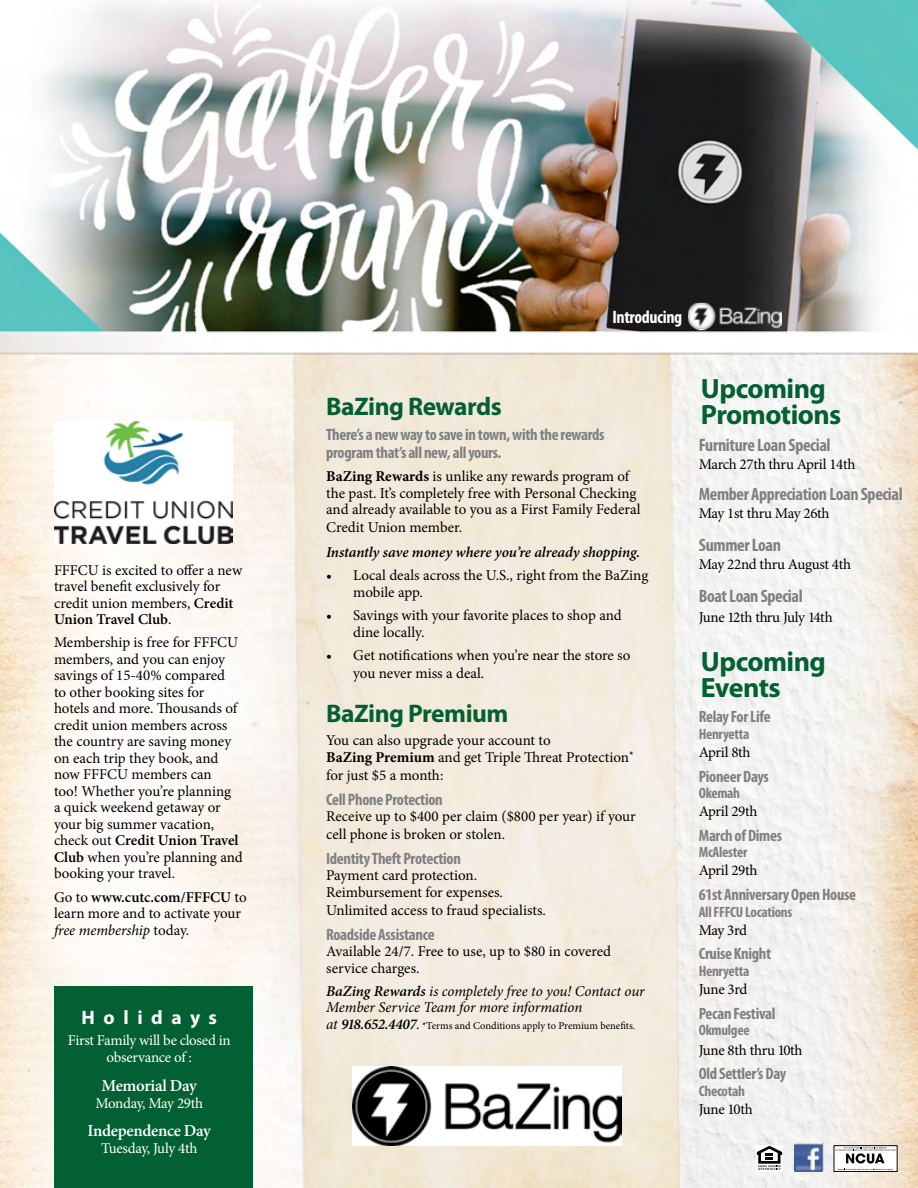
<style>
.page{position:relative;width:918px;height:1188px;background:#fff}
.page>*{position:absolute;margin:0;border:0;box-sizing:border-box;transform-origin:0 0}
.t1{font:700 28.05px/25.8px "Myriad Pro";letter-spacing:-.02em;color:#026032}
.t2{font:700 25.5px "Myriad Pro";letter-spacing:-.02em;color:#026032}
.t3{font:700 19.5px "Myriad Pro";letter-spacing:.44em;color:#fff}
.t4{font:700 condensed 18px "Myriad Pro";letter-spacing:-.02em;color:#7e8083}
.t5{font:700 condensed 18px "Myriad Pro";letter-spacing:-.02em;color:#fff}
.t6{font:600 16.65px "Minion Pro";letter-spacing:-.02em;color:#fff}
.t7{font:700 condensed 16.5px/18px "Myriad Pro";letter-spacing:-.02em;color:#7e8083}
.t8{font:15px/16.5px "Minion Pro";letter-spacing:-.005em;color:#000}
.t9{font:italic 15px/16.5px "Minion Pro";letter-spacing:-.01em;color:#000}
.t10{font:15px/16.6px "Minion Pro";letter-spacing:-.02em;color:#fff;text-align:center}
.t11{font:700 condensed 15px "Myriad Pro";letter-spacing:-.02em;color:#7e8083}
.t12{font:italic 600 15px "Minion Pro";letter-spacing:-.01em;color:#000}
.t13{font:10.5px "Minion Pro";letter-spacing:-.005em;color:#000}
.s1{font-weight:600}
.s2{font-style:italic}
.s3{font-weight:700}
.s4{font-style:italic;font-size:15px}
.s5{font-weight:600;font-style:italic;font-size:15px}
</style>
<div class="page">
<img style="left:0;top:0;width:918px;height:1188px">
<div style="left:54px;top:986px;width:199px;height:202px;background:#026032"></div>
<div style="left:834px;top:1145px;width:63px;height:27px;border:1px solid #000"></div>
<svg style="left:835px;top:1147px;width:61px;height:24px"></svg>
<div style="left:756px;top:1145px;width:27px;height:27px;background:#fff"></div>
<svg style="left:757px;top:1146px;width:25px;height:24px"></svg>
<img style="left:795px;top:1143px;width:29px;height:29px">
<img style="left:688px;top:302px;width:94px;height:28px">
<img style="left:54px;top:421px;width:179px;height:123px">
<img style="left:352px;top:1066px;width:270px;height:79px">
<p class="t8" style="left:54px;top:562px;width:190px">FFFCU is excited to offer a new travel benefit exclusively for credit union members, <span class="s1">Credit<br>Union Travel Club</span>.</p>
<p class="t8" style="left:54px;top:634px;width:190px">Membership is free for FFFCU members, and you can enjoy savings of 15-40% compared<br>to other booking sites for hotels and more. Thousands of credit union members across the country are saving money on each trip they book, and now FFFCU members can<br>too! Whether you’re planning<br>a quick weekend getaway or your big summer vacation, check out <span class="s1">Credit Union Travel<br>Club</span> when you’re planning and booking your travel.</p>
<p class="t8" style="left:54px;top:889px;width:194px">Go to <span class="s1">www.cutc.com/FFFCU</span> to learn more and to activate your <span class="s2">free membership</span> today.</p>
<h3 class="t3" style="left:82px;top:1005px;width:137px">Holidays</h3>
<p class="t10" style="left:68px;top:1032px;width:164px">First Family will be closed in observance of :</p>
<p class="t6" style="left:102px;top:1074px;width:97px">Memorial Day</p>
<p class="t10" style="left:95px;top:1094px;width:109px">Monday, May 29th</p>
<p class="t6" style="left:88px;top:1119px;width:125px">Independence Day</p>
<p class="t10" style="left:101px;top:1140px;width:98px">Tuesday, July 4th</p>
<p class="t5" style="left:612px;top:306px;width:71px">Introducing</p>
<h2 class="t2" style="left:326px;top:390px;width:177px">BaZing Rewards</h2>
<p class="t7" style="left:326px;top:425px;width:280px">There’s a new way to save in town, with the rewards program that’s all new, all yours.</p>
<p class="t8" style="left:326px;top:469px;width:316px"><span class="s3">BaZing Rewards</span> is unlike any rewards program of the past. It’s completely free with Personal Checking and already available to you as a First Family Federal</p>
<p class="t8" style="left:326px;top:520px;width:138px">Credit Union member.</p>
<p class="t12" style="left:326px;top:542px;width:316px">Instantly save money where you’re already shopping.</p>
<p class="t8" style="left:353px;top:568px;width:297px;text-indent:-27px">• Local deals across the U.S., right from the BaZing mobile app.</p>
<p class="t8" style="left:353px;top:607px;width:270px;text-indent:-27px">• Savings with your favorite places to shop and dine locally.</p>
<p class="t8" style="left:353px;top:646px;width:279px;line-height:18px;text-indent:-27px">• Get notifications when you’re near the store so you never miss a deal.</p>
<h2 class="t2" style="left:326px;top:697px;width:184px">BaZing Premium</h2>
<p class="t8" style="left:326px;top:733px;width:309px">You can also upgrade your account to<br><span class="s3">BaZing Premium</span> and get Triple Threat Protection<sup>*</sup></p>
<p class="t8" style="left:326px;top:767px;width:119px">for just $5 a month:</p>
<p class="t7" style="left:326px;top:790px;width:118px">Cell Phone Protection</p>
<p class="t8" style="left:326px;top:808px;width:311px;line-height:18px">Receive up to $400 per claim ($800 per year) if your cell phone is broken or stolen.</p>
<p class="t7" style="left:326px;top:849px;width:136px">Identity Theft Protection</p>
<p class="t8" style="left:326px;top:868px;width:178px">Payment card protection.<br>Reimbursement for expenses.</p>
<p class="t8" style="left:326px;top:902px;width:221px">Unlimited access to fraud specialists.</p>
<p class="t7" style="left:326px;top:925px;width:110px">Roadside Assistance</p>
<p class="t8" style="left:326px;top:943px;width:287px">Available 24/7. Free to use, up to $80 in covered service charges.</p>
<p class="t9" style="left:326px;top:983px;width:320px"><span class="s1">BaZing Rewards</span> is completely free to you! Contact our<br>Member Service Team for more information</p>
<p class="t13" style="left:326px;top:1019px;width:311px"><span class="s4">at</span> <span class="s5">918.652.4407</span><span class="s4">.</span> *Terms and Conditions apply to Premium benefits.</p>
<h1 class="t1" style="left:701px;top:375px;width:142px">Upcoming<br>Promotions</h1>
<p class="t4" style="left:699px;top:434px;width:133px">Furniture Loan Special</p>
<p class="t8" style="left:699px;top:456px;width:158px">March 27th thru April 14th</p>
<p class="t4" style="left:699px;top:483px;width:206px">Member Appreciation Loan Special</p>
<p class="t8" style="left:699px;top:505px;width:132px">May 1st thru May 26th</p>
<p class="t4" style="left:699px;top:534px;width:84px">Summer Loan</p>
<p class="t8" style="left:699px;top:556px;width:154px">May 22nd thru August 4th</p>
<p class="t4" style="left:699px;top:585px;width:106px">Boat Loan Special</p>
<p class="t8" style="left:699px;top:609px;width:135px">June 12th thru July 14th</p>
<h1 class="t1" style="left:701px;top:648px;width:127px">Upcoming<br>Events</h1>
<p class="t7" style="left:699px;top:708px;width:73px">Relay For Life</p>
<p class="t11" style="left:699px;top:725px;width:52px">Henryetta</p>
<p class="t8" style="left:699px;top:744px;width:53px">April 8th</p>
<p class="t7" style="left:699px;top:767px;width:72px">Pioneer Days</p>
<p class="t11" style="left:699px;top:784px;width:43px">Okemah</p>
<p class="t8" style="left:699px;top:803px;width:60px">April 29th</p>
<p class="t7" style="left:699px;top:826px;width:85px">March of Dimes</p>
<p class="t11" style="left:699px;top:843px;width:50px">McAlester</p>
<p class="t8" style="left:699px;top:863px;width:60px">April 29th</p>
<p class="t7" style="left:699px;top:885px;width:159px">61st Anniversary Open House</p>
<p class="t11" style="left:699px;top:902px;width:95px">All FFFCU Locations</p>
<p class="t8" style="left:699px;top:922px;width:50px">May 3rd</p>
<p class="t7" style="left:699px;top:945px;width:74px">Cruise Knight</p>
<p class="t11" style="left:699px;top:962px;width:52px">Henryetta</p>
<p class="t8" style="left:699px;top:981px;width:50px">June 3rd</p>
<p class="t7" style="left:699px;top:1004px;width:78px">Pecan Festival</p>
<p class="t11" style="left:699px;top:1021px;width:52px">Okmulgee</p>
<p class="t8" style="left:699px;top:1042px;width:105px">June 8th thru 10th</p>
<p class="t7" style="left:699px;top:1065px;width:89px">Old Settler’s Day</p>
<p class="t11" style="left:699px;top:1082px;width:48px">Checotah</p>
<p class="t8" style="left:699px;top:1101px;width:56px">June 10th</p>
</div>
